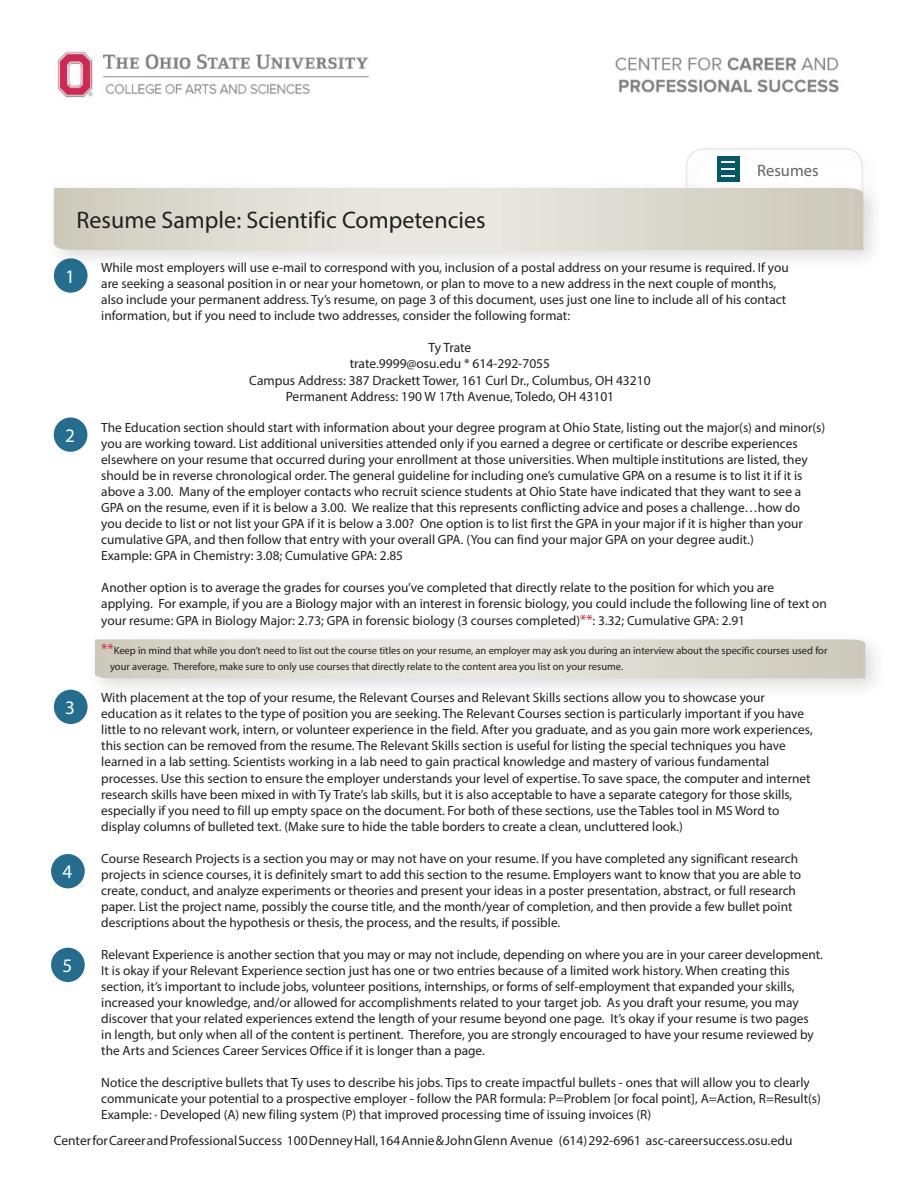
<style>
.page{position:relative;width:918px;height:1188px;background:#fff}
.page>*{position:absolute;margin:0;border:0;box-sizing:border-box;transform-origin:0 0}
.t1{font:24px "Myriad Pro";color:#231f20}
.t2{font:19.2px "Myriad Pro";color:#fff}
.t3{font:16.5px "Myriad Pro";color:#636366}
.t4{font:13.5px "Myriad Pro";color:#231f20}
.t5{font:13.35px/16px "Myriad Pro";color:#231f20}
.t6{font:10.5px/16px "Myriad Pro";color:#231f20}
.s1{font-size:15px;color:#d1232a}
</style>
<div class="page">
<div style="left:86px;top:630px;width:801px;height:70px;background:#231f20;opacity:.15"></div>
<svg style="left:95px;top:639px;width:770px;height:39px;background:#dddbd0"></svg>
<div style="left:54px;top:258px;width:34px;height:35px;background:#256d8f;border-radius:50%"></div>
<div style="left:54px;top:417px;width:33px;height:35px;background:#256d8f;border-radius:50%"></div>
<div style="left:54px;top:690px;width:34px;height:34px;background:#256d8f;border-radius:50%"></div>
<div style="left:51px;top:948px;width:34px;height:34px;background:#256d8f;border-radius:50%"></div>
<div style="left:51px;top:854px;width:34px;height:34px;background:#256d8f;border-radius:50%"></div>
<div style="left:686px;top:148px;width:177px;height:74px;border:2px solid #eae8e1;border-radius:18px"></div>
<div style="left:45px;top:179px;width:840px;height:93px;background:#231f20;opacity:.15"></div>
<svg style="left:54px;top:188px;width:809px;height:62px;background:#dcdad0"></svg>
<div style="left:718px;top:157px;width:22px;height:25px;background:#035a64"></div>
<svg style="left:722px;top:162px;width:13px;height:1px"></svg>
<svg style="left:722px;top:169px;width:13px;height:1px"></svg>
<svg style="left:722px;top:176px;width:13px;height:1px"></svg>
<img style="left:57px;top:51px;width:782px;height:47px">
<p class="t1" style="left:77px;top:205px;width:410px">Resume Sample: Scientific Competencies</p>
<p class="t3" style="left:757px;top:160px;width:63px">Resumes</p>
<p class="t2" style="left:65px;top:264px;width:11px">1</p>
<p class="t2" style="left:65px;top:423px;width:11px">2</p>
<p class="t2" style="left:65px;top:696px;width:11px">3</p>
<p class="t2" style="left:62px;top:860px;width:11px">4</p>
<p class="t2" style="left:62px;top:954px;width:11px">5</p>
<p class="t5" style="left:101px;top:259px;width:689px">While most employers will use e-mail to correspond with you, inclusion of a postal address on your resume is required. If you are seeking a seasonal position in or near your hometown, or plan to move to a new address in the next couple of months, also include your permanent address. Ty’s resume, on page 3 of this document, uses just one line to include all of his contact information, but if you need to include two addresses, consider the following format:</p>
<p class="t4" style="left:429px;top:339px;width:44px">Ty Trate</p>
<p class="t4" style="left:350px;top:356px;width:202px">trate.9999@osu.edu * 614-292-7055</p>
<p class="t4" style="left:249px;top:372px;width:403px">Campus Address: 387 Drackett Tower, 161 Curl Dr., Columbus, OH 43210</p>
<p class="t4" style="left:286px;top:388px;width:330px">Permanent Address: 190 W 17th Avenue, Toledo, OH 43101</p>
<p class="t5" style="left:101px;top:419px;width:726px">The Education section should start with information about your degree program at Ohio State, listing out the major(s) and minor(s) you are working toward. List additional universities attended only if you earned a degree or certificate or describe experiences elsewhere on your resume that occurred during your enrollment at those universities. When multiple institutions are listed, they should be in reverse chronological order. The general guideline for including one’s cumulative GPA on a resume is to list it if it is above a 3.00. Many of the employer contacts who recruit science students at Ohio State have indicated that they want to see a GPA on the resume, even if it is below a 3.00. We realize that this represents conflicting advice and poses a challenge…how do<br>you decide to list or not list your GPA if it is below a 3.00? One option is to list first the GPA in your major if it is higher than your cumulative GPA, and then follow that entry with your overall GPA. (You can find your major GPA on your degree audit.)</p>
<p class="t5" style="left:101px;top:548px;width:303px">Example: GPA in Chemistry: 3.08; Cumulative GPA: 2.85</p>
<p class="t5" style="left:101px;top:580px;width:727px">Another option is to average the grades for courses you’ve completed that directly relate to the position for which you are applying. For example, if you are a Biology major with an interest in forensic biology, you could include the following line of text on your resume: GPA in Biology Major: 2.73; GPA in forensic biology (3 courses completed)<span class="s1">**</span>: 3.32; Cumulative GPA: 2.91</p>
<p class="t6" style="left:110px;top:643px;width:719px;text-indent:-9px"><span class="s1">**</span>Keep in mind that while you don’t need to list out the course titles on your resume, an employer may ask you during an interview about the specific courses used for your average. Therefore, make sure to only use courses that directly relate to the content area you list on your resume.</p>
<p class="t5" style="left:101px;top:690px;width:713px">With placement at the top of your resume, the Relevant Courses and Relevant Skills sections allow you to showcase your education as it relates to the type of position you are seeking. The Relevant Courses section is particularly important if you have little to no relevant work, intern, or volunteer experience in the field. After you graduate, and as you gain more work experiences, this section can be removed from the resume. The Relevant Skills section is useful for listing the special techniques you have learned in a lab setting. Scientists working in a lab need to gain practical knowledge and mastery of various fundamental processes. Use this section to ensure the employer understands your level of expertise. To save space, the computer and internet research skills have been mixed in with Ty Trate’s lab skills, but it is also acceptable to have a separate category for those skills, especially if you need to fill up empty space on the document. For both of these sections, use the Tables tool in MS Word to display columns of bulleted text. (Make sure to hide the table borders to create a clean, uncluttered look.)</p>
<p class="t5" style="left:101px;top:850px;width:701px">Course Research Projects is a section you may or may not have on your resume. If you have completed any significant research projects in science courses, it is definitely smart to add this section to the resume. Employers want to know that you are able to create, conduct, and analyze experiments or theories and present your ideas in a poster presentation, abstract, or full research paper. List the project name, possibly the course title, and the month/year of completion, and then provide a few bullet point descriptions about the hypothesis or thesis, the process, and the results, if possible.</p>
<p class="t5" style="left:101px;top:946px;width:723px">Relevant Experience is another section that you may or may not include, depending on where you are in your career development.<br>It is okay if your Relevant Experience section just has one or two entries because of a limited work history. When creating this section, it’s important to include jobs, volunteer positions, internships, or forms of self-employment that expanded your skills, increased your knowledge, and/or allowed for accomplishments related to your target job. As you draft your resume, you may discover that your related experiences extend the length of your resume beyond one page. It’s okay if your resume is two pages<br>in length, but only when all of the content is pertinent. Therefore, you are strongly encouraged to have your resume reviewed by the Arts and Sciences Career Services Office if it is longer than a page.</p>
<p class="t5" style="left:101px;top:1074px;width:721px">Notice the descriptive bullets that Ty uses to describe his jobs. Tips to create impactful bullets - ones that will allow you to clearly communicate your potential to a prospective employer - follow the PAR formula: P=Problem [or focal point], A=Action, R=Result(s)</p>
<p class="t5" style="left:101px;top:1106px;width:551px">Example: · Developed (A) new filing system (P) that improved processing time of issuing invoices (R)</p>
<p class="t4" style="left:54px;top:1132px;width:740px">Center for Career and Professional Success 100 Denney Hall, 164 Annie &amp; John Glenn Avenue (614) 292-6961 asc-careersuccess.osu.edu</p>
</div>
